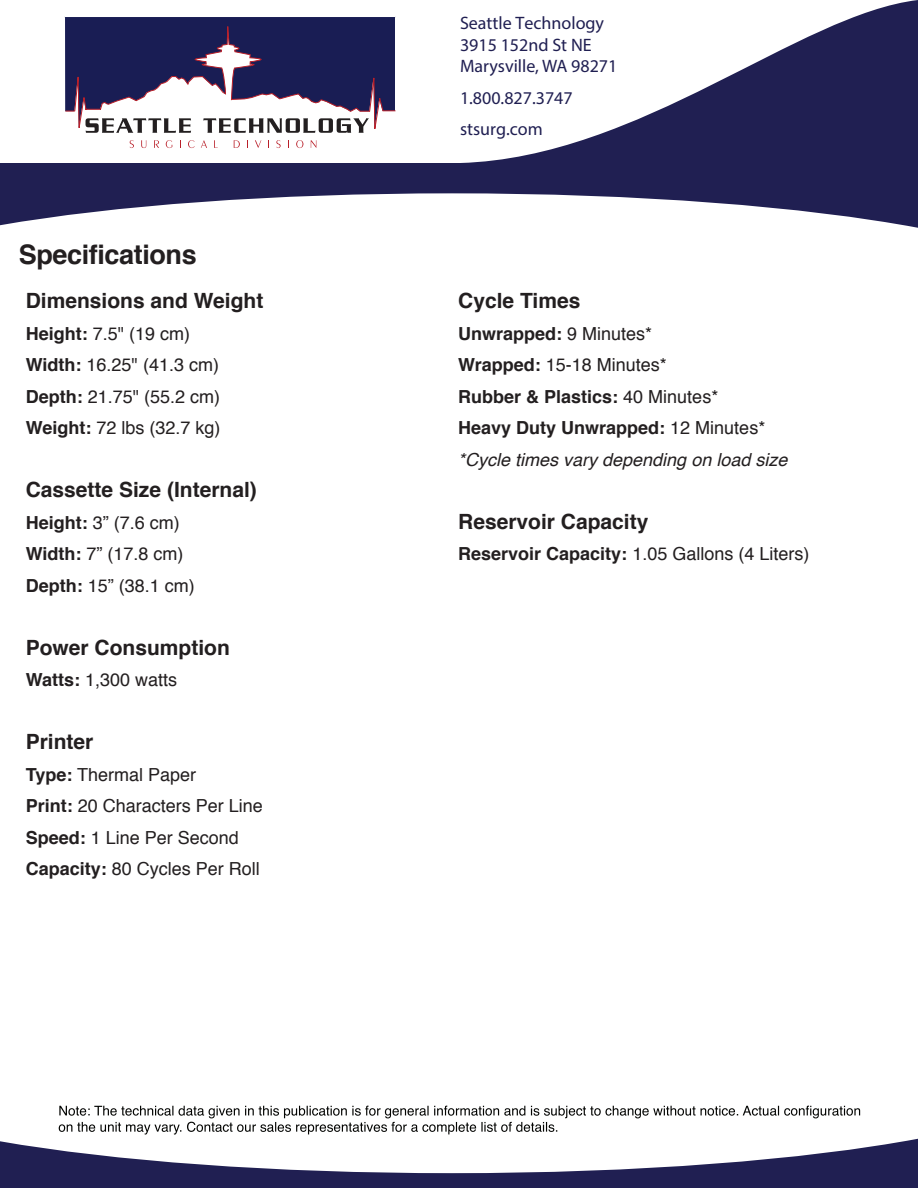
<style>
.page{position:relative;width:918px;height:1188px;background:#fff}
.page>*{position:absolute;margin:0;border:0;box-sizing:border-box;transform-origin:0 0}
.t1{font:700 27px "Helvetica";letter-spacing:-.015em;color:#231f20}
.t2{font:700 21px "Helvetica";color:#231f20}
.t3{font:18px/31.5px "Helvetica";color:#231f20}
.t4{font:700 18px/31.5px "Helvetica";color:#231f20}
.t5{font:18px/21.6px "Myriad Pro";color:#201f52}
.s1{font-weight:700}
.s2{font-weight:400}
.s3{font-weight:400;font-style:italic}
</style>
<div class="page">
<svg style="left:0;top:1139px;width:918px;height:49px;fill:#201f52"></svg>
<svg style="left:0;top:184px;width:918px;height:44px"></svg>
<svg style="left:461px;top:0;width:457px;height:163px"></svg>
<div style="left:0;top:163px;width:918px;height:21px;background:#201f52"></div>
<svg style="left:59px;top:1106px;width:801px;height:29px"></svg>
<svg style="left:65px;top:17px;width:331px;height:131px"></svg>
<h1 class="t1" style="left:19px;top:232px;width:179px">Specifications</h1>
<p class="t2" style="left:26px;top:284px;width:239px">Dimensions and Weight</p>
<p class="t3" style="left:26px;top:318px;width:196px"><span class="s1">Height:</span> 7.5" (19 cm)<br><span class="s1">Width:</span> 16.25" (41.3 cm)<br><span class="s1">Depth:</span> 21.75" (55.2 cm)<br><span class="s1">Weight:</span> 72 lbs (32.7 kg)</p>
<p class="t2" style="left:26px;top:473px;width:233px">Cassette Size (Internal)</p>
<p class="t3" style="left:26px;top:507px;width:171px"><span class="s1">Height:</span> 3” (7.6 cm)<br><span class="s1">Width:</span> 7” (17.8 cm)<br><span class="s1">Depth:</span> 15” (38.1 cm)</p>
<p class="t2" style="left:26px;top:630px;width:206px">Power Consumption</p>
<p class="t3" style="left:26px;top:665px;width:153px"><span class="s1">Watts:</span> 1,300 watts</p>
<p class="t2" style="left:26px;top:725px;width:69px">Printer</p>
<p class="t3" style="left:26px;top:759px;width:239px"><span class="s1">Type:</span> Thermal Paper<br><span class="s1">Print:</span> 20 Characters Per Line<br><span class="s1">Speed:</span> 1 Line Per Second<br><span class="s1">Capacity:</span> 80 Cycles Per Roll</p>
<p class="t5" style="left:460px;top:12px;width:159px">Seattle Technology<br>3915 152nd St NE<br>Marysville, WA 98271</p>
<p class="t5" style="left:460px;top:82px;width:114px;line-height:31.5px">1.800.827.3747 stsurg.com</p>
<p class="t2" style="left:458px;top:284px;width:124px">Cycle Times</p>
<p class="t4" style="left:458px;top:318px;width:331px">Unwrapped: <span class="s2">9 Minutes*<br></span>Wrapped: <span class="s2">15-18 Minutes*<br></span>Rubber &amp; Plastics: <span class="s2">40 Minutes*<br></span>Heavy Duty Unwrapped: <span class="s2">12 Minutes* </span><span class="s3">*Cycle times vary depending on load size</span></p>
<p class="t2" style="left:458px;top:504px;width:192px">Reservoir Capacity</p>
<p class="t3" style="left:458px;top:539px;width:353px"><span class="s1">Reservoir Capacity:</span> 1.05 Gallons (4 Liters)</p>
</div>
